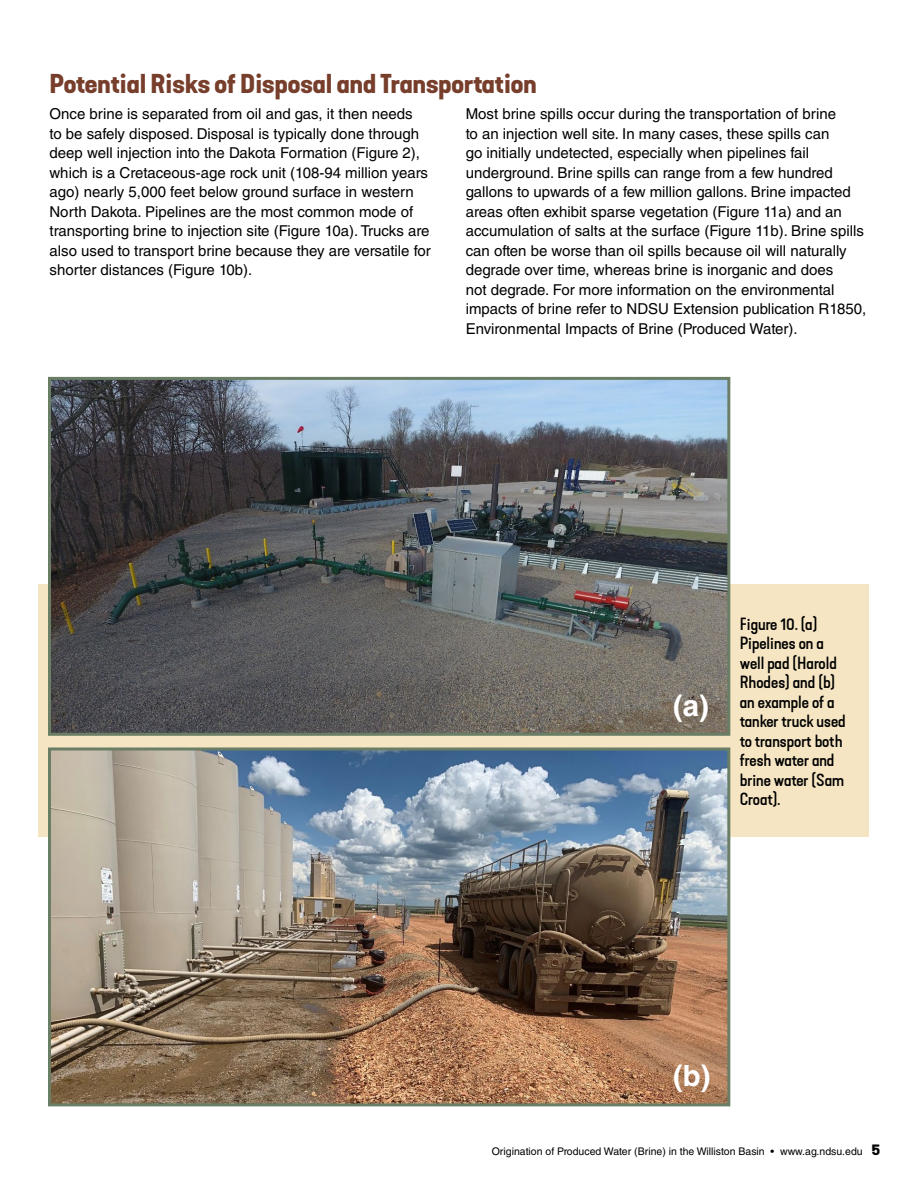
<style>
.page{position:relative;width:918px;height:1188px;background:#fff}
.page>*{position:absolute;margin:0;border:0;box-sizing:border-box;transform-origin:0 0}
.Body_text{font:700 29.25px "Helvetica LT Std";color:#fff}
.Subhead_1{font:25.5px "Kapra Neue Pro Bold Exp";color:#773e2b}
.Figure_caption{font:16.5px/19.5px "Kapra Neue Pro Medium Exp";color:#000}
.Body_text-2{font:15px/19.5px "Helvetica LT Std";color:#000}
.t1{font:10.5px "Helvetica LT Std";color:#000}
.s1{font-family:"Kapra Neue Pro Bold Exp";font-size:15px}
</style>
<div class="page">
<div style="left:39px;top:584px;width:830px;height:253px;background:#f5e5c3"></div>
<img style="left:52px;top:381px;width:674px;height:351px">
<div style="left:48px;top:377px;width:682px;height:359px;border:3px solid #6a7e65"></div>
<img style="left:52px;top:751px;width:674px;height:351px">
<div style="left:48px;top:747px;width:682px;height:359px;border:3px solid #6a7e65"></div>
<p class="Subhead_1" style="left:50px;top:67px;width:489px">Potential Risks of Disposal and Transportation</p>
<p class="Body_text-2" style="left:466px;top:104px;width:402px">Most brine spills occur during the transportation of brine<br>to an injection well site. In many cases, these spills can<br>go initially undetected, especially when pipelines fail underground. Brine spills can range from a few hundred gallons to upwards of a few million gallons. Brine impacted areas often exhibit sparse vegetation (Figure 11a) and an accumulation of salts at the surface (Figure 11b). Brine spills can often be worse than oil spills because oil will naturally degrade over time, whereas brine is inorganic and does<br>not degrade. For more information on the environmental impacts of brine refer to NDSU Extension publication R1850, Environmental Impacts of Brine (Produced Water).</p>
<p class="Body_text-2" style="left:50px;top:104px;width:383px">Once brine is separated from oil and gas, it then needs<br>to be safely disposed. Disposal is typically done through deep well injection into the Dakota Formation (Figure 2), which is a Cretaceous-age rock unit (108-94 million years ago) nearly 5,000 feet below ground surface in western North Dakota. Pipelines are the most common mode of transporting brine to injection site (Figure 10a). Trucks are also used to transport brine because they are versatile for shorter distances (Figure 10b).</p>
<p class="Body_text" style="left:673px;top:687px;width:37px">(a)</p>
<p class="Figure_caption" style="left:740px;top:614px;width:108px">Figure 10. (a)<br>Pipelines on a well pad (Harold<br>Rhodes) and (b) an example of a tanker truck used to transport both fresh water and brine water (Sam<br>Croat).</p>
<p class="Body_text" style="left:673px;top:1058px;width:39px">(b)</p>
<p class="t1" style="left:492px;top:1146px;width:390px">Origination of Produced Water (Brine) in the Williston Basin • www.ag.ndsu.edu <span class="s1">5</span></p>
</div>
